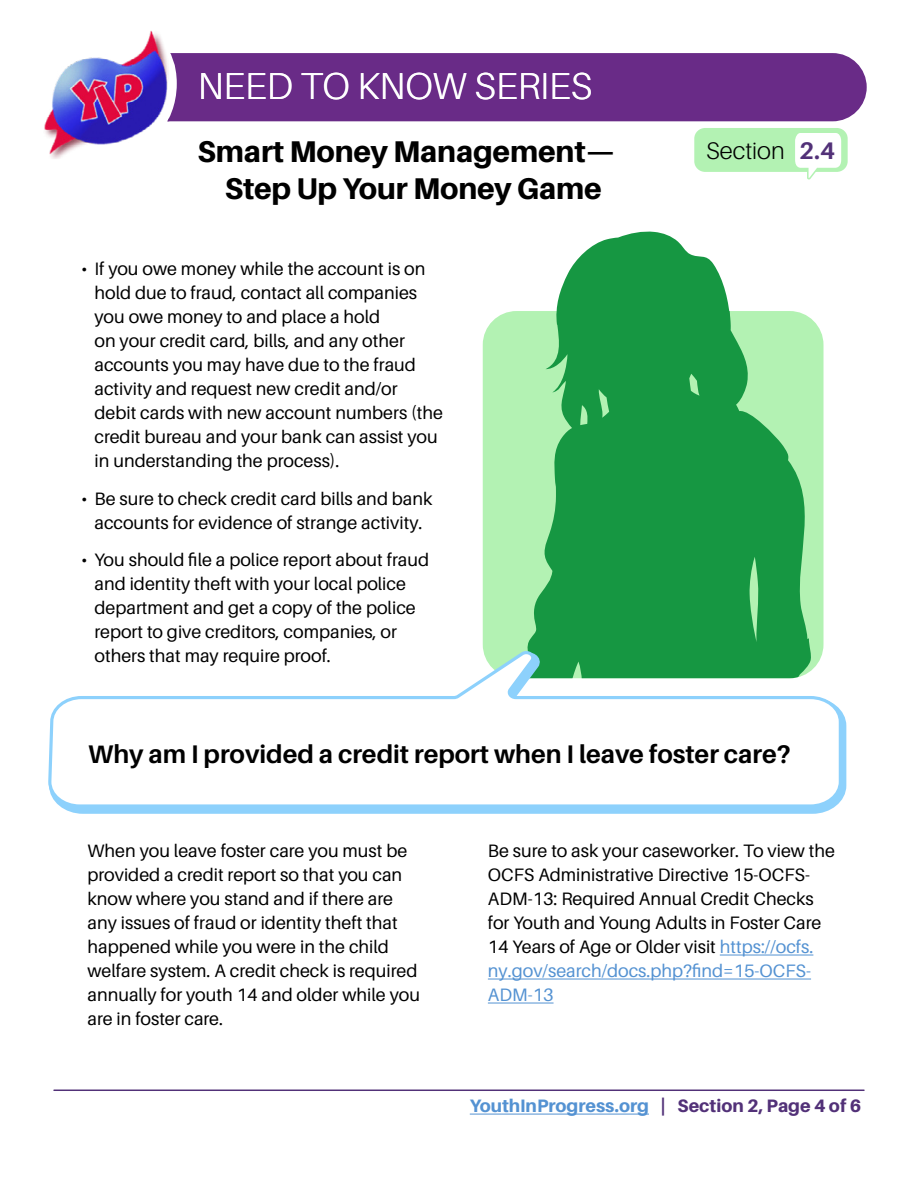
<style>
.page{position:relative;width:918px;height:1188px;background:#fff}
.page>*{position:absolute;margin:0;border:0;box-sizing:border-box;transform-origin:0 0}
.t1{font:300 37.5px "Aileron";color:#fff}
.t2{font:800 30px/37.5px "Aileron";letter-spacing:-.005em;color:#000;text-align:center}
.t3{font:700 25.5px "Aileron";color:#000}
.t4{font:300 24px "Aileron";color:#000}
.body{font:18px/24px "Aileron";color:#000}
.page_number{font:800 18px "Aileron";color:#5492d2}
.s1{font-weight:700;color:#523178}
.s2{color:#5492d2}
.s3{color:#523178}
</style>
<div class="page">
<hr style="left:720px;top:955px;width:93px;height:1px;background:#5492d2">
<hr style="left:488px;top:979px;width:323px;height:1px;background:#5492d2">
<hr style="left:488px;top:1003px;width:66px;height:1px;background:#5492d2">
<div style="left:694px;top:128px;width:154px;height:44px;background:#b3f2b3;border-radius:11px"></div>
<svg style="left:795px;top:133px;width:48px;height:46px"></svg>
<hr style="left:470px;top:1114px;width:179px;height:1px;background:#5492d2">
<hr style="left:54px;top:1090px;width:810px;height:1px;background:#523178">
<img style="left:44px;top:30px;width:125px;height:129px">
<svg style="left:483px;top:311px;width:337px;height:337px;background:#4cb669"></svg>
<div style="left:167px;top:53px;width:700px;height:68px;background:#692b87"></div>
<svg style="left:64px;top:648px;width:783px;height:166px"></svg>
<svg style="left:48px;top:650px;width:796px;height:159px"></svg>
<svg style="left:555px;top:231px;width:175px;height:99px"></svg>
<h1 class="t1" style="left:198px;top:66px;width:396px">NEED TO KNOW SERIES</h1>
<h1 class="t1" style="left:433px;top:66px;width:161px">W SERIES</h1>
<h2 class="t2" style="left:198px;top:133px;width:419px">Smart Money Management—<br>Step Up Your Money Game</h2>
<p class="body" style="left:94px;top:257px;width:350px;text-indent:-14px">• If you owe money while the account is on hold due to fraud, contact all companies you owe money to and place a hold<br>on your credit card, bills, and any other accounts you may have due to the fraud activity and request new credit and/or debit cards with new account numbers (the credit bureau and your bank can assist you in understanding the process).</p>
<p class="body" style="left:81px;top:487px;width:353px;text-align:center">• Be sure to check credit card bills and bank accounts for evidence of strange activity.</p>
<p class="body" style="left:94px;top:548px;width:336px;text-indent:-14px">• You should file a police report about fraud and identity theft with your local police department and get a copy of the police report to give creditors, companies, or others that may require proof.</p>
<h3 class="t4" style="left:706px;top:138px;width:131px">Section <span class="s1">2.4</span></h3>
<h3 class="t3" style="left:88px;top:740px;width:704px">Why am I provided a credit report when I leave foster care?</h3>
<p class="body" style="left:87px;top:839px;width:334px">When you leave foster care you must be provided a credit report so that you can know where you stand and if there are any issues of fraud or identity theft that happened while you were in the child welfare system. A credit check is required annually for youth 14 and older while you are in foster care.</p>
<p class="body" style="left:488px;top:839px;width:349px">Be sure to ask your caseworker. To view the OCFS Administrative Directive 15-OCFS-ADM-13: Required Annual Credit Checks for Youth and Young Adults in Foster Care 14 Years of Age or Older visit <span class="s2">https://ocfs. ny.gov/search/docs.php?find=15-OCFS-ADM-13</span></p>
<p class="page_number" style="left:470px;top:1096px;width:393px">YouthInProgress.org <span class="s3">| Section 2, Page 4 of 6</span></p>
</div>
